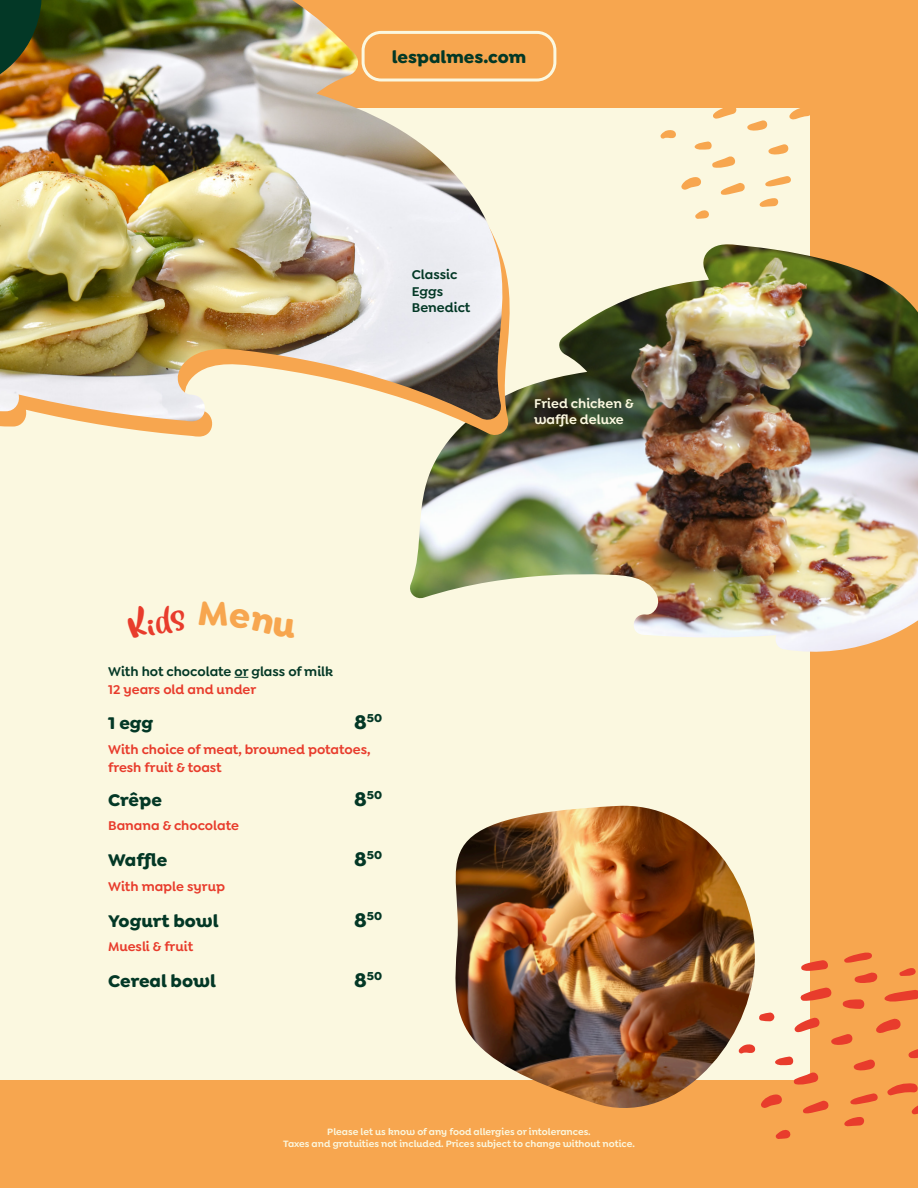
<style>
.page{position:relative;width:918px;height:1188px;background:#f7a64f}
.page>*{position:absolute;margin:0;border:0;box-sizing:border-box;transform-origin:0 0}
.Titre_plat{font:700 18px "Goldplay Alt";color:#033826}
.Description{font:600 13.5px/18.8px "Goldplay Alt";color:#e83c2c}
.Description-2{font:600 13.5px/18.8px "Goldplay Alt";color:#033826}
.Description-3{font:600 13.5px "Goldplay Alt";color:#fbf8e0}
.Prix{font:700 12.3px "Goldplay Alt";color:#033826}
.t1{font:600 9.75px/12px "Goldplay Alt";color:#fbf8e0;text-align:center}
.s1{color:#e83c2c}
.s2{font-size:21px}
</style>
<div class="page">
<div style="left:0;top:108px;width:810px;height:972px;background:#fbf8e0"></div>
<div style="left:362px;top:31px;width:194px;height:51px;border:3px solid #fbf8e0;border-radius:18px"></div>
<img style="left:410px;top:244px;width:508px;height:408px">
<svg style="left:765px;top:176px;width:26px;height:11px"></svg>
<svg style="left:720px;top:183px;width:25px;height:12px"></svg>
<svg style="left:759px;top:198px;width:20px;height:9px"></svg>
<svg style="left:660px;top:130px;width:16px;height:9px"></svg>
<svg style="left:681px;top:177px;width:20px;height:13px"></svg>
<svg style="left:695px;top:210px;width:14px;height:9px"></svg>
<svg style="left:694px;top:108px;width:116px;height:60px"></svg>
<svg style="left:0;top:30px;width:511px;height:409px"></svg>
<img style="left:0;top:0;width:504px;height:423px">
<img style="left:0;top:0;width:46px;height:176px">
<img style="left:455px;top:806px;width:300px;height:302px">
<svg style="left:842px;top:999px;width:23px;height:10px"></svg>
<svg style="left:884px;top:990px;width:34px;height:12px"></svg>
<svg style="left:854px;top:972px;width:24px;height:11px"></svg>
<svg style="left:876px;top:1018px;width:25px;height:15px"></svg>
<svg style="left:908px;top:1049px;width:10px;height:10px"></svg>
<svg style="left:831px;top:1034px;width:22px;height:11px"></svg>
<svg style="left:853px;top:1059px;width:22px;height:12px"></svg>
<svg style="left:794px;top:1017px;width:26px;height:15px"></svg>
<svg style="left:800px;top:987px;width:32px;height:14px"></svg>
<svg style="left:801px;top:960px;width:27px;height:11px"></svg>
<svg style="left:844px;top:952px;width:28px;height:11px"></svg>
<svg style="left:899px;top:968px;width:17px;height:8px"></svg>
<svg style="left:887px;top:1083px;width:31px;height:31px"></svg>
<svg style="left:850px;top:1093px;width:28px;height:12px"></svg>
<svg style="left:803px;top:1100px;width:26px;height:14px"></svg>
<svg style="left:844px;top:1117px;width:20px;height:10px"></svg>
<svg style="left:775px;top:1056px;width:44px;height:29px"></svg>
<svg style="left:759px;top:1012px;width:15px;height:9px"></svg>
<svg style="left:738px;top:1044px;width:18px;height:11px"></svg>
<svg style="left:761px;top:1094px;width:21px;height:14px"></svg>
<svg style="left:775px;top:1130px;width:16px;height:9px"></svg>
<svg style="left:235px;top:677px;width:13px;height:1px"></svg>
<p class="Titre_plat" style="left:392px;top:45px;width:136px">lespalmes.com</p>
<p class="Description-2" style="left:412px;top:265px;width:47px">Classic</p>
<p class="Description-2" style="left:412px;top:282px;width:33px">Eggs</p>
<p class="Description-2" style="left:412px;top:298px;width:60px">Benedict</p>
<p class="Description-3" style="left:534px;top:395px;width:101px">Fried chicken &amp;</p>
<p class="Description-3" style="left:534px;top:412px;width:91px">waffle deluxe</p>
<p class="Description-2" style="left:108px;top:662px;width:227px">With hot chocolate or glass of milk<br><span class="s1">12 years old and under</span></p>
<p class="Titre_plat" style="left:108px;top:711px;width:47px">1 egg</p>
<p class="Prix" style="left:354px;top:710px;width:30px"><span class="s2">8</span>50</p>
<p class="Description" style="left:108px;top:740px;width:264px">With choice of meat, browned potatoes, fresh fruit &amp; toast</p>
<p class="Titre_plat" style="left:108px;top:788px;width:55px">Crêpe</p>
<p class="Prix" style="left:354px;top:787px;width:30px"><span class="s2">8</span>50</p>
<p class="Description" style="left:108px;top:816px;width:132px">Banana &amp; chocolate</p>
<p class="Titre_plat" style="left:108px;top:849px;width:61px">Waffle</p>
<p class="Prix" style="left:354px;top:847px;width:30px"><span class="s2">8</span>50</p>
<p class="Description" style="left:108px;top:877px;width:118px">With maple syrup</p>
<p class="Titre_plat" style="left:108px;top:909px;width:112px">Yogurt bowl</p>
<p class="Prix" style="left:354px;top:908px;width:30px"><span class="s2">8</span>50</p>
<p class="Description" style="left:108px;top:937px;width:86px">Muesli &amp; fruit</p>
<p class="Titre_plat" style="left:108px;top:969px;width:109px">Cereal bowl</p>
<p class="Prix" style="left:354px;top:968px;width:30px"><span class="s2">8</span>50</p>
<p class="t1" style="left:283px;top:1126px;width:353px">Please let us know of any food allergies or intolerances.<br>Taxes and gratuities not included. Prices subject to change without notice.</p>
</div>
